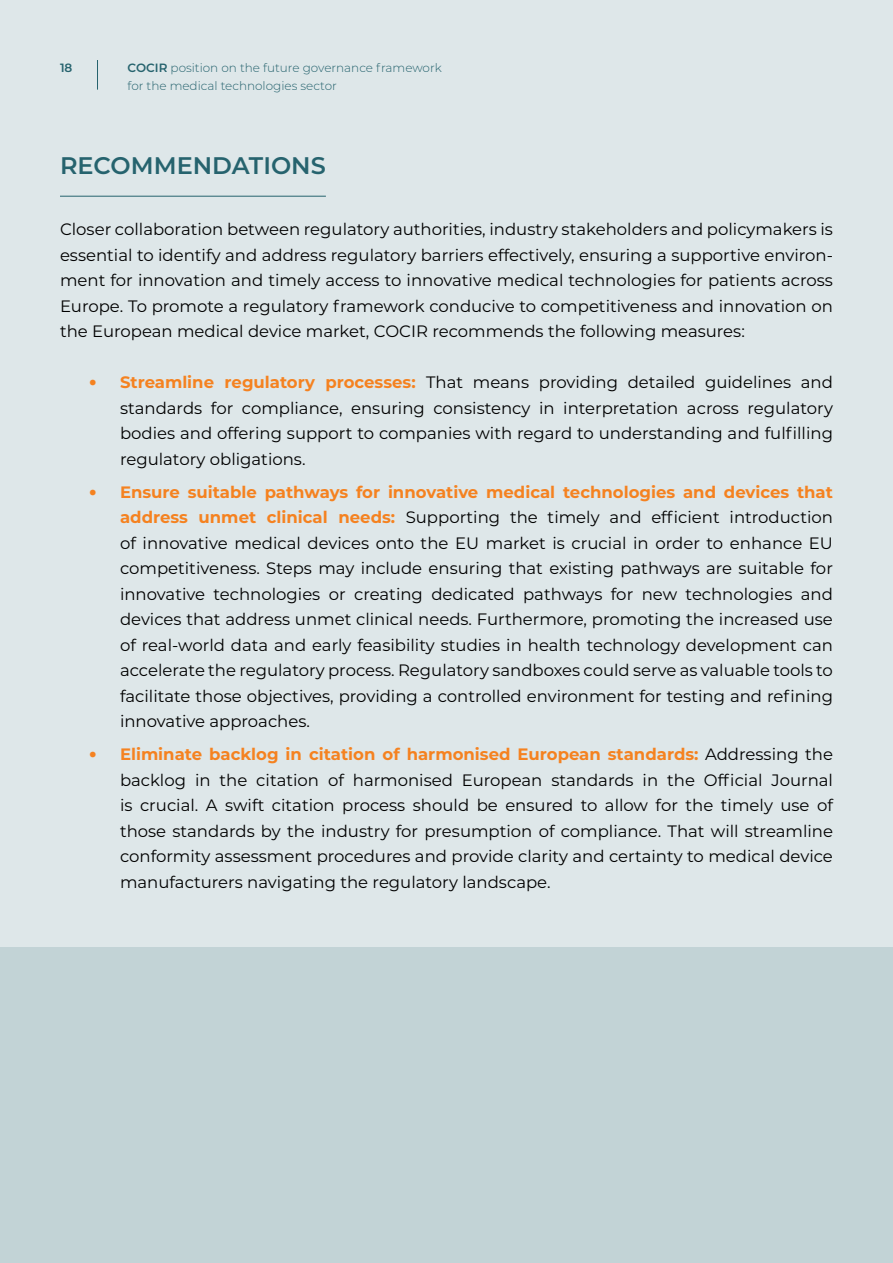
<style>
.page{position:relative;width:893px;height:1263px;background:#dee7e9}
.page>*{position:absolute;margin:0;border:0;box-sizing:border-box;transform-origin:0 0}
.t1{font:600 24px "Montserrat";color:#26636e}
.t2{font:16.5px/25.5px "Montserrat";color:#000;text-align:justify}
.t3{font:300 12px/18px "Montserrat";color:#26636e}
.t4{font:600 12px "Montserrat";color:#26636e}
.s1{font-weight:600}
.s2{font-weight:800;font-size:19.5px;color:#f58220}
.s3{font-weight:700;color:#f58220}
</style>
<div class="page">
<hr style="left:97px;top:60px;width:1px;height:30px;background:#26636e">
<hr style="left:60px;top:196px;width:266px;height:1px;background:#26636e">
<div style="left:0;top:947px;width:893px;height:315px;background:#c2d3d6"></div>
<p class="t4" style="left:60px;top:59px;width:14px">18</p>
<p class="t3" style="left:128px;top:58px;width:316px"><span class="s1">COCIR</span> position on the future governance framework for the medical technologies sector</p>
<h1 class="t1" style="left:60px;top:149px;width:267px">RECOMMENDATIONS</h1>
<p class="t2" style="left:60px;top:216px;width:774px">Closer collaboration between regulatory authorities, industry stakeholders and policymakers is essential to identify and address regulatory barriers effectively, ensuring a supportive environ&shy;ment for innovation and timely access to innovative medical technologies for patients across Europe. To promote a regulatory framework conducive to competitiveness and innovation on the European medical device market, COCIR recommends the following measures:</p>
<p class="t2" style="left:120px;top:369px;width:714px;text-indent:-31px"><span class="s2">•</span> <span class="s3">Streamline regulatory processes:</span> That means providing detailed guidelines and standards for compliance, ensuring consistency in interpretation across regulatory bodies and offering support to companies with regard to understanding and fulfilling regulatory obligations.</p>
<p class="t2" style="left:120px;top:478px;width:714px;text-indent:-31px"><span class="s2">•</span> <span class="s3">Ensure suitable pathways for innovative medical technologies and devices that address unmet clinical needs:</span> Supporting the timely and efficient introduction of innovative medical devices onto the EU market is crucial in order to enhance EU competitiveness. Steps may include ensuring that existing pathways are suitable for innovative technologies or creating dedicated pathways for new technologies and devices that address unmet clinical needs. Furthermore, promoting the increased use of real-world data and early feasibility studies in health technology development can accelerate the regulatory process. Regulatory sandboxes could serve as valuable tools to facilitate those objectives, providing a controlled environment for testing and refining innovative approaches.</p>
<p class="t2" style="left:120px;top:741px;width:714px;text-indent:-31px"><span class="s2">•</span> <span class="s3">Eliminate backlog in citation of harmonised European standards:</span> Addressing the backlog in the citation of harmonised European standards in the Official Journal is crucial. A swift citation process should be ensured to allow for the timely use of those standards by the industry for presumption of compliance. That will streamline conformity assessment procedures and provide clarity and certainty to medical device manufacturers navigating the regulatory landscape.</p>
</div>
